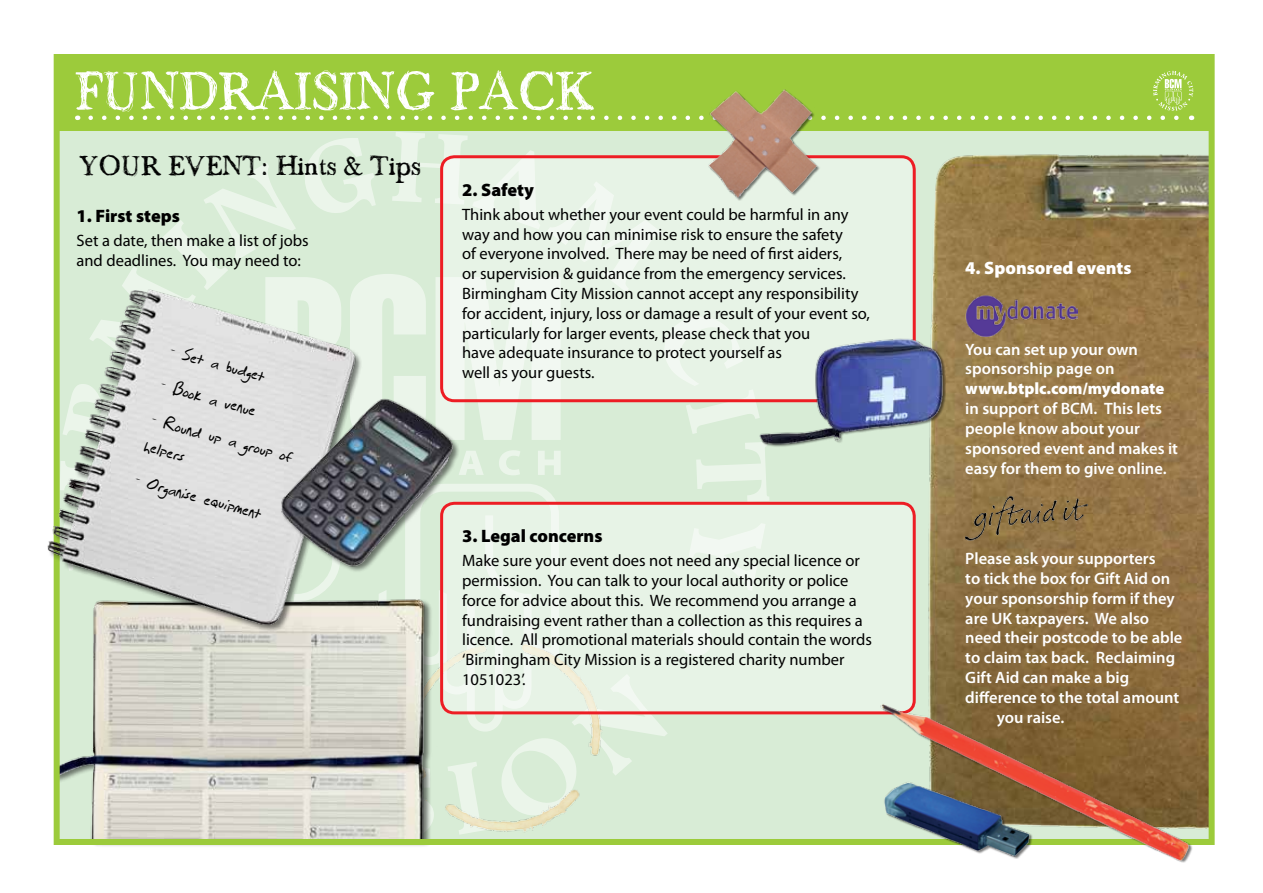
<style>
.page{position:relative;width:1263px;height:893px;background:#fff}
.page>*{position:absolute;margin:0;border:0;box-sizing:border-box;transform-origin:0 0}
.t1{font:55.5px "maenan 2";color:#fff}
.t2{font:28.5px "maenan 2";color:#000}
.t3{font:22.5px/35.5px "Brian Scratch";color:#000}
.t4{font:900 18px "Myriad Pro";color:#000}
.t5{font:900 18px "Myriad Pro";color:#fff}
.t6{font:16.5px/19.8px "Myriad Pro";color:#000}
.t7{font:600 16.5px/19.8px "Myriad Pro";color:#fff}
.t8{font:900 16.5px "Myriad Pro";color:#fff}
</style>
<div class="page">
<div style="left:57px;top:58px;width:1154px;height:783px;background:#d8ecd6"></div>
<svg style="left:129px;top:132px;width:640px;height:643px"></svg>
<img style="left:554px;top:714px;width:53px;height:104px">
<div style="left:57px;top:57px;width:1155px;height:74px;background:#9ccb3b"></div>
<svg style="left:91px;top:71px;width:1102px;height:49px"></svg>
<img style="left:928px;top:154px;width:280px;height:675px">
<img style="left:61px;top:643px;width:493px;height:195px">
<div style="left:54px;top:54px;width:1161px;height:791px;border:6px solid #9ccb3b"></div>
<img style="left:47px;top:274px;width:450px;height:369px">
<div style="left:442px;top:155px;width:472px;height:244px;background:#e7f3e6;border-radius:13px"></div>
<div style="left:440px;top:155px;width:476px;height:247px;border:3px solid #ed1d24;border-radius:13px"></div>
<img style="left:675px;top:84px;width:168px;height:117px">
<div style="left:442px;top:502px;width:472px;height:212px;background:#e7f3e6;border-radius:13px"></div>
<div style="left:440px;top:502px;width:476px;height:212px;border:3px solid #ed1d24;border-radius:13px"></div>
<img style="left:757px;top:336px;width:188px;height:111px">
<div style="left:281px;top:399px;width:179px;height:174px;background:#000;opacity:.5"></div>
<img style="left:278px;top:397px;width:177px;height:176px">
<img style="left:874px;top:693px;width:322px;height:170px">
<img style="left:965px;top:495px;width:126px;height:47px">
<img style="left:965px;top:295px;width:113px;height:41px">
<h1 class="t1" style="left:75px;top:66px;width:519px">FUNDRAISING PACK</h1>
<h2 class="t2" style="left:79px;top:153px;width:343px">YOUR EVENT: Hints &amp; Tips</h2>
<p class="t4" style="left:77px;top:204px;width:105px">1. First steps</p>
<p class="t6" style="left:77px;top:231px;width:234px">Set a date, then make a list of jobs and deadlines. You may need to:</p>
<h3 class="t3" style="left:175px;top:333px;width:147px;rotate:15deg">− Set a budget<br>− Book a venue<br>− Round up a group of</h3>
<h3 class="t3" style="left:149px;top:428px;width:132px;rotate:15deg">helpers<br>− Organise equipment</h3>
<p class="t4" style="left:462px;top:178px;width:73px">2. Safety</p>
<p class="t6" style="left:462px;top:204px;width:409px">Think about whether your event could be harmful in any way and how you can minimise risk to ensure the safety<br>of everyone involved. There may be need of first aiders,<br>or supervision &amp; guidance from the emergency services.<br>Birmingham City Mission cannot accept any responsibility for accident, injury, loss or damage a result of your event so, particularly for larger events, please check that you<br>have adequate insurance to protect yourself as<br>well as your guests.</p>
<p class="t4" style="left:462px;top:524px;width:142px">3. Legal concerns</p>
<p class="t6" style="left:462px;top:550px;width:411px">Make sure your event does not need any special licence or permission. You can talk to your local authority or police force for advice about this. We recommend you arrange a fundraising event rather than a collection as this requires a licence. All promotional materials should contain the words ‘Birmingham City Mission is a registered charity number 1051023’.</p>
<p class="t5" style="left:965px;top:255px;width:168px">4. Sponsored events</p>
<p class="t7" style="left:965px;top:339px;width:174px">You can set up your own sponsorship page on</p>
<p class="t8" style="left:965px;top:378px;width:201px">www.btplc.com/mydonate</p>
<p class="t7" style="left:965px;top:398px;width:214px">in support of BCM. This lets people know about your sponsored event and makes it easy for them to give online.</p>
<p class="t7" style="left:965px;top:548px;width:192px">Please ask your supporters</p>
<p class="t7" style="left:965px;top:568px;width:207px">to tick the box for Gift Aid on</p>
<p class="t7" style="left:965px;top:588px;width:211px">your sponsorship form if they</p>
<p class="t7" style="left:965px;top:608px;width:185px">are UK taxpayers. We also</p>
<p class="t7" style="left:965px;top:627px;width:219px">need their postcode to be able</p>
<p class="t7" style="left:965px;top:647px;width:211px">to claim tax back. Reclaiming</p>
<p class="t7" style="left:965px;top:667px;width:165px">Gift Aid can make a big</p>
<p class="t7" style="left:965px;top:687px;width:215px">difference to the total amount</p>
<p class="t7" style="left:997px;top:707px;width:69px">you raise.</p>
</div>
